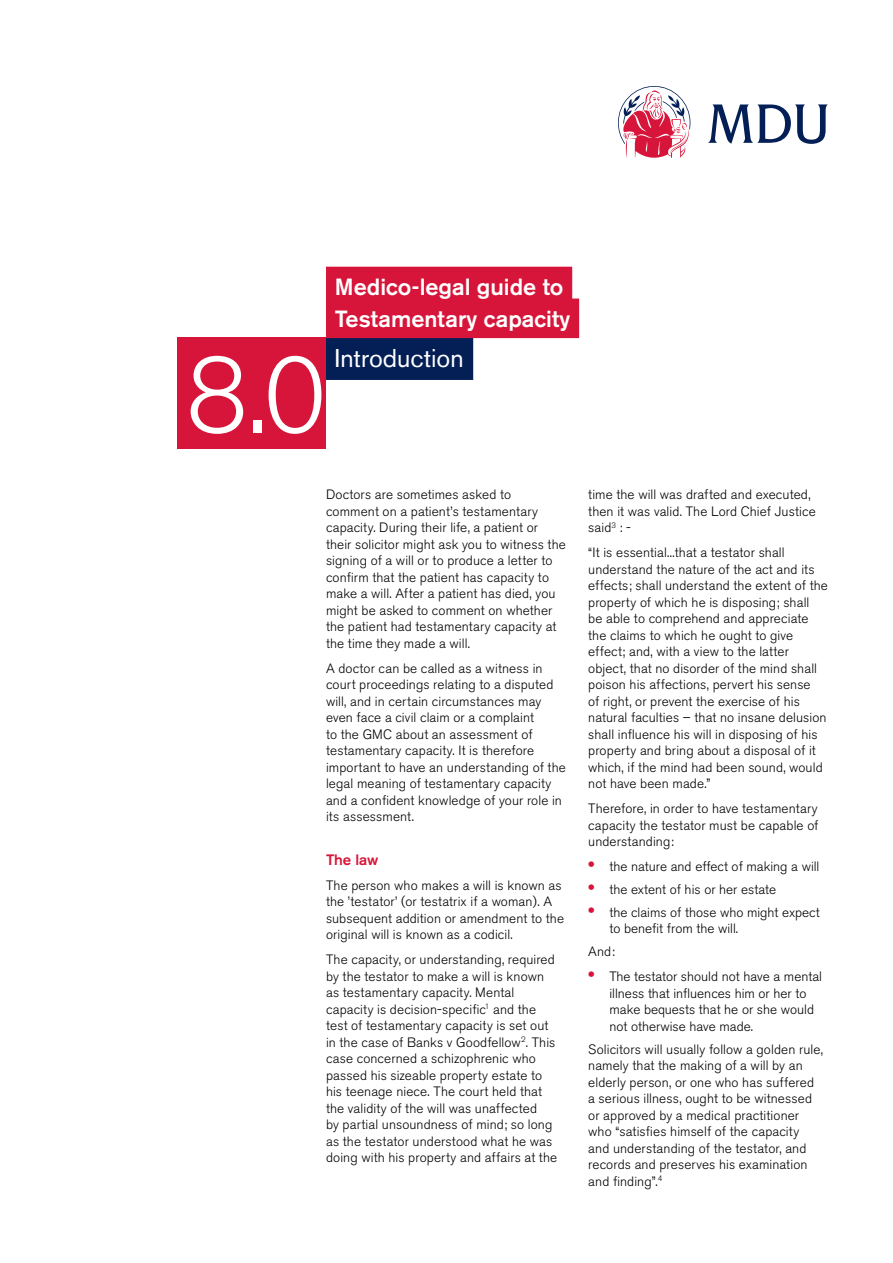
<style>
.page{position:relative;width:893px;height:1263px;background:#fff}
.page>*{position:absolute;margin:0;border:0;box-sizing:border-box;transform-origin:0 0}
.t1{font:300 106.5px "Akzidenz Grotesk BE";color:#fff}
.t2{font:25.5px "Akzidenz Grotesk BE";color:#fff}
.t3{font:500 23.25px/31.8px "Akzidenz Grotesk BE";color:#fff}
.t4{font:500 15px "Akzidenz Grotesk BE";color:#d7153a}
.t5{font:300 13.5px/16.5px "Akzidenz Grotesk BE";letter-spacing:.01em;color:#000}
.s1{font-weight:500;font-size:19.5px;color:#d7153a}
</style>
<div class="page">
<div style="left:326px;top:336px;width:147px;height:44px;background:#031f56"></div>
<svg style="left:618px;top:86px;width:72px;height:72px"></svg>
<svg style="left:708px;top:104px;width:120px;height:40px"></svg>
<div style="left:177px;top:337px;width:149px;height:112px;background:#d7153a"></div>
<div style="left:326px;top:267px;width:246px;height:39px;background:#d7153a"></div>
<div style="left:326px;top:299px;width:253px;height:39px;background:#d7153a"></div>
<h1 class="t1" style="left:186px;top:336px;width:142px">8.0</h1>
<h3 class="t3" style="left:335px;top:271px;width:237px">Medico-legal guide to<br>Testamentary capacity</h3>
<h2 class="t2" style="left:334px;top:343px;width:131px">Introduction</h2>
<p class="t5" style="left:326px;top:486px;width:241px">Doctors are sometimes asked to comment on a patient’s testamentary capacity. During their life, a patient or their solicitor might ask you to witness the signing of a will or to produce a letter to confirm that the patient has capacity to make a will. After a patient has died, you might be asked to comment on whether the patient had testamentary capacity at the time they made a will.</p>
<p class="t5" style="left:326px;top:660px;width:241px">A doctor can be called as a witness in court proceedings relating to a disputed will, and in certain circumstances may even face a civil claim or a complaint<br>to the GMC about an assessment of testamentary capacity. It is therefore important to have an understanding of the legal meaning of testamentary capacity and a confident knowledge of your role in its assessment.</p>
<p class="t4" style="left:326px;top:850px;width:54px">The law</p>
<p class="t5" style="left:326px;top:877px;width:240px">The person who makes a will is known as the ’testator’ (or testatrix if a woman). A subsequent addition or amendment to the original will is known as a codicil.</p>
<p class="t5" style="left:326px;top:951px;width:233px">The capacity, or understanding, required by the testator to make a will is known as testamentary capacity. Mental capacity is decision-specific<sup>1</sup> and the test of testamentary capacity is set out in the case of Banks v Goodfellow<sup>2</sup>. This case concerned a schizophrenic who passed his sizeable property estate to his teenage niece. The court held that the validity of the will was unaffected<br>by partial unsoundness of mind; so long as the testator understood what he was doing with his property and affairs at the</p>
<p class="t5" style="left:588px;top:486px;width:229px">time the will was drafted and executed, then it was valid. The Lord Chief Justice said<sup>3</sup> : -</p>
<p class="t5" style="left:588px;top:544px;width:241px">“It is essential...that a testator shall understand the nature of the act and its effects; shall understand the extent of the property of which he is disposing; shall<br>be able to comprehend and appreciate the claims to which he ought to give effect; and, with a view to the latter object, that no disorder of the mind shall poison his affections, pervert his sense<br>of right, or prevent the exercise of his natural faculties – that no insane delusion shall influence his will in disposing of his property and bring about a disposal of it which, if the mind had been sound, would not have been made.”</p>
<p class="t5" style="left:588px;top:800px;width:232px;text-align:justify">Therefore, in order to have testamentary capacity the testator must be capable of understanding:</p>
<p class="t5" style="left:588px;top:858px;width:233px"><span class="s1">•</span> the nature and effect of making a will</p>
<p class="t5" style="left:588px;top:881px;width:189px"><span class="s1">•</span> the extent of his or her estate</p>
<p class="t5" style="left:609px;top:904px;width:212px;text-indent:-21px"><span class="s1">•</span> the claims of those who might expect to benefit from the will.</p>
<p class="t5" style="left:588px;top:944px;width:28px">And:</p>
<p class="t5" style="left:609px;top:969px;width:214px;text-indent:-21px"><span class="s1">•</span> The testator should not have a mental illness that influences him or her to make bequests that he or she would not otherwise have made.</p>
<p class="t5" style="left:588px;top:1041px;width:236px">Solicitors will usually follow a golden rule, namely that the making of a will by an elderly person, or one who has suffered a serious illness, ought to be witnessed or approved by a medical practitioner who “satisfies himself of the capacity and understanding of the testator, and records and preserves his examination and finding”.<sup>4</sup></p>
</div>
